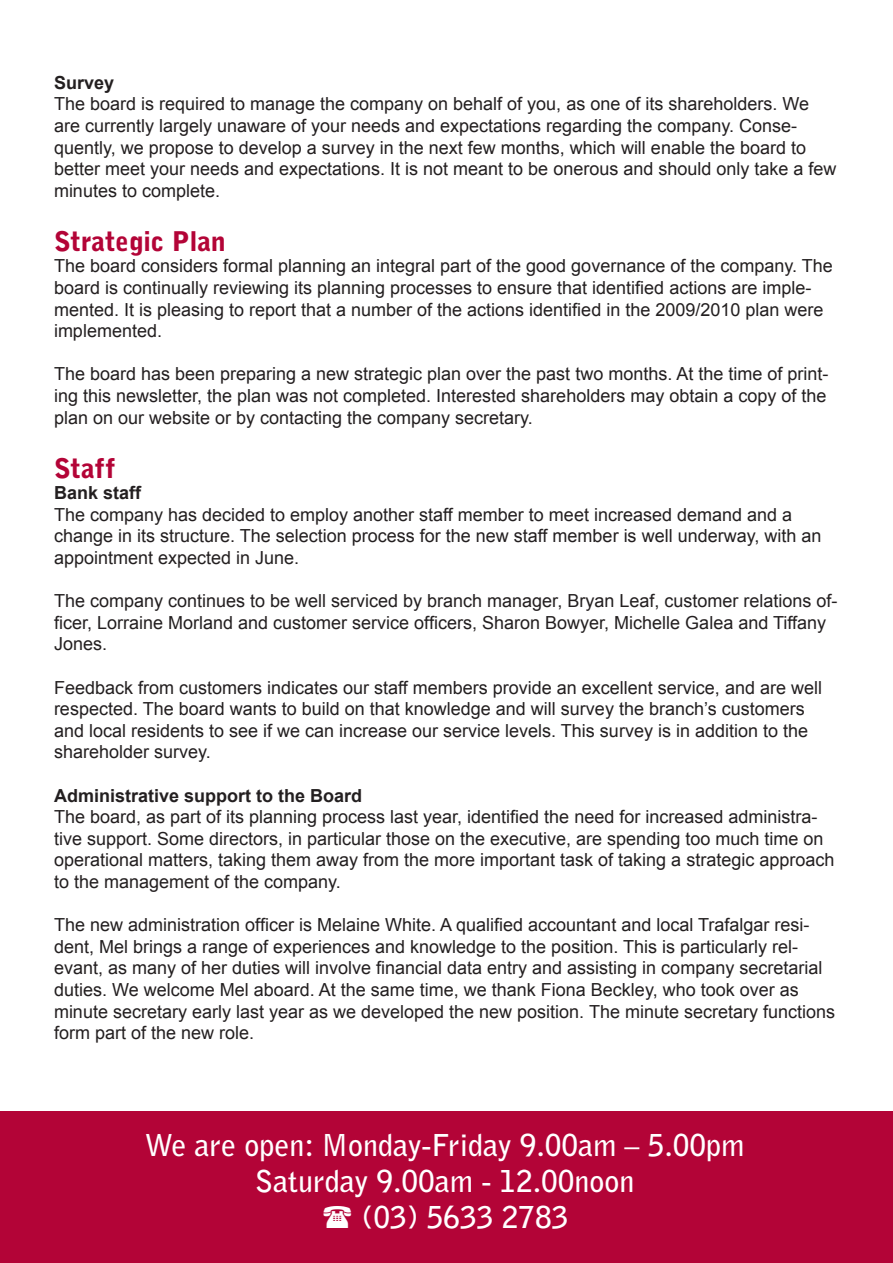
<style>
.page{position:relative;width:893px;height:1263px;background:#fff}
.page>*{position:absolute;margin:0;border:0;box-sizing:border-box;transform-origin:0 0}
.t1{font:700 30px "Bell Gothic Std";color:#fff}
.t2{font:900 27px "Bell Gothic Std";color:#b30437}
.t3{font:18px/21.6px "Arial";color:#231f20}
.t4{font:700 18px "Arial";color:#231f20}
</style>
<div class="page">
<div style="left:0;top:1111px;width:893px;height:152px;background:#b30437"></div>
<p class="t4" style="left:54px;top:71px;width:62px">Survey</p>
<p class="t3" style="left:54px;top:93px;width:784px">The board is required to manage the company on behalf of you, as one of its shareholders. We are currently largely unaware of your needs and expectations regarding the company. Conse&shy;quently, we propose to develop a survey in the next few months, which will enable the board to better meet your needs and expectations. It is not meant to be onerous and should only take a few minutes to complete.</p>
<p class="t2" style="left:54px;top:225px;width:173px">Strategic Plan</p>
<p class="t3" style="left:54px;top:255px;width:780px">The board considers formal planning an integral part of the good governance of the company. The board is continually reviewing its planning processes to ensure that identified actions are imple&shy;mented. It is pleasing to report that a number of the actions identified in the 2009/2010 plan were implemented.</p>
<p class="t3" style="left:54px;top:363px;width:776px;text-align:justify">The board has been preparing a new strategic plan over the past two months. At the time of print&shy;ing this newsletter, the plan was not completed. Interested shareholders may obtain a copy of the plan on our website or by contacting the company secretary.</p>
<p class="t2" style="left:54px;top:452px;width:63px">Staff</p>
<p class="t4" style="left:54px;top:481px;width:89px">Bank staff</p>
<p class="t3" style="left:54px;top:504px;width:769px">The company has decided to employ another staff member to meet increased demand and a change in its structure. The selection process for the new staff member is well underway, with an appointment expected in June.</p>
<p class="t3" style="left:54px;top:590px;width:785px">The company continues to be well serviced by branch manager, Bryan Leaf, customer relations of&shy;ficer, Lorraine Morland and customer service officers, Sharon Bowyer, Michelle Galea and Tiffany<br>Jones.</p>
<p class="t3" style="left:54px;top:677px;width:769px">Feedback from customers indicates our staff members provide an excellent service, and are well respected. The board wants to build on that knowledge and will survey the branch’s customers and local residents to see if we can increase our service levels. This survey is in addition to the shareholder survey.</p>
<p class="t4" style="left:54px;top:783px;width:310px">Administrative support to the Board</p>
<p class="t3" style="left:54px;top:806px;width:782px">The board, as part of its planning process last year, identified the need for increased administra&shy;tive support. Some directors, in particular those on the executive, are spending too much time on operational matters, taking them away from the more important task of taking a strategic approach to the management of the company.</p>
<p class="t3" style="left:54px;top:914px;width:783px">The new administration officer is Melaine White. A qualified accountant and local Trafalgar resi&shy;dent, Mel brings a range of experiences and knowledge to the position. This is particularly rel&shy;evant, as many of her duties will involve financial data entry and assisting in company secretarial duties. We welcome Mel aboard. At the same time, we thank Fiona Beckley, who took over as minute secretary early last year as we developed the new position. The minute secretary functions form part of the new role.</p>
<h1 class="t1" style="left:145px;top:1127px;width:601px">We are open: Monday-Friday 9.00am – 5.00pm</h1>
<h1 class="t1" style="left:255px;top:1163px;width:381px">Saturday 9.00am - 12.00noon</h1>
<h1 class="t1" style="left:362px;top:1199px;width:208px">(03) 5633 2783</h1>
</div>
